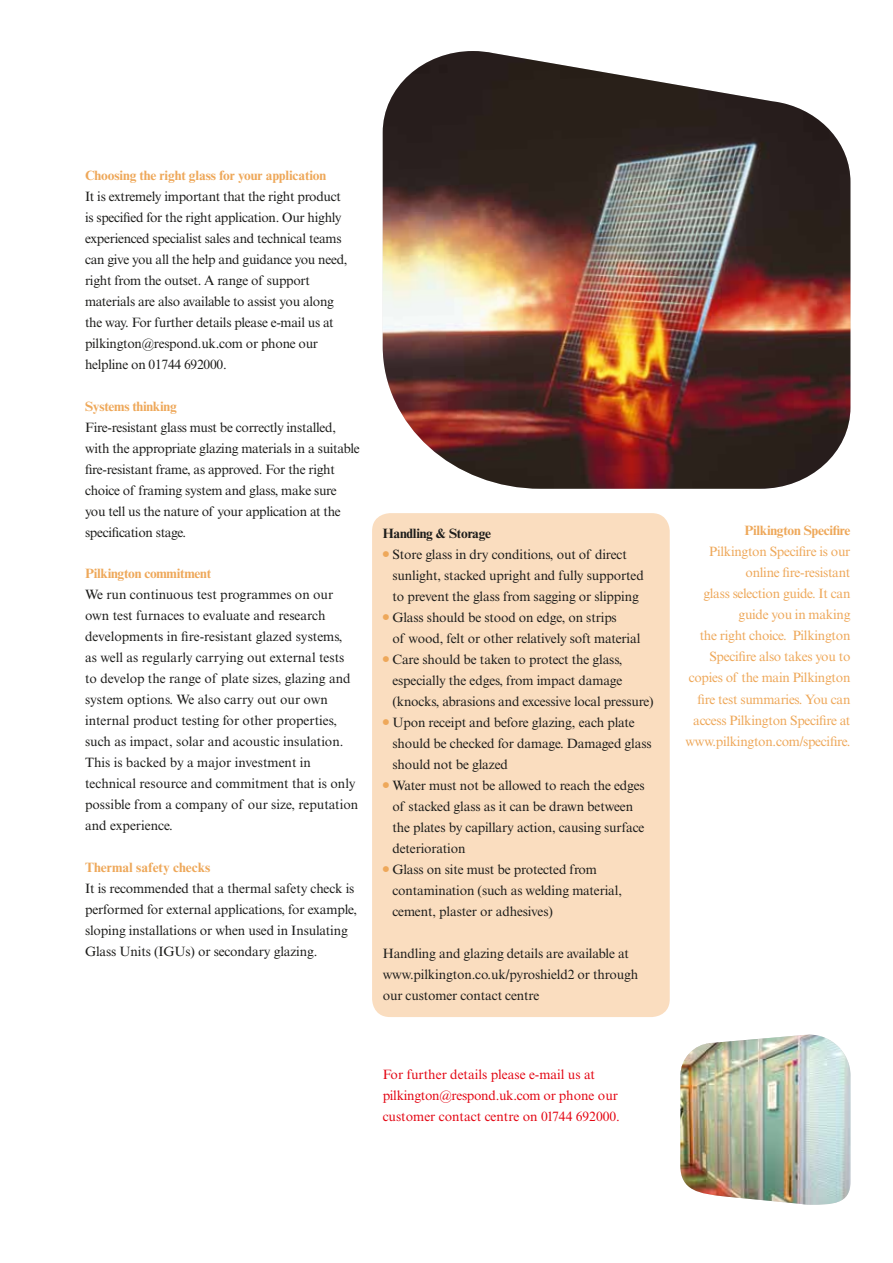
<style>
.page{position:relative;width:893px;height:1263px;background:#fff}
.page>*{position:absolute;margin:0;border:0;box-sizing:border-box;transform-origin:0 0}
.t1{font:13.5px/21px "Times NRMT";letter-spacing:-.01em;color:#1d1d1b}
.t2{font:13.5px/21px "Times NRMT";letter-spacing:-.02em;color:#eea85a;text-align:right}
.t3{font:13.5px/21px "Times NRMT";color:#e30613}
.t4{font:700 13.5px "Times NRMT";letter-spacing:-.02em;color:#eea85a}
.t5{font:700 13.5px "Times NRMT";color:#eea85a}
.t6{font:700 13.5px "Times NRMT";letter-spacing:-.02em;color:#1d1d1b}
</style>
<div class="page">
<div style="left:372px;top:513px;width:298px;height:504px;background:#faddbf;border-radius:18px"></div>
<img style="left:680px;top:1035px;width:170px;height:170px">
<img style="left:383px;top:51px;width:467px;height:438px">
<p class="t4" style="left:85px;top:167px;width:243px">Choosing the right glass for your application</p>
<p class="t1" style="left:85px;top:186px;width:264px">It is extremely important that the right product is specified for the right application. Our highly experienced specialist sales and technical teams can give you all the help and guidance you need, right from the outset. A range of support materials are also available to assist you along the way. For further details please e-mail us at pilkington@respond.uk.com or phone our helpline on 01744 692000.</p>
<p class="t4" style="left:85px;top:398px;width:93px">Systems thinking</p>
<p class="t1" style="left:85px;top:417px;width:276px">Fire-resistant glass must be correctly installed, with the appropriate glazing materials in a suitable fire-resistant frame, as approved. For the right choice of framing system and glass, make sure you tell us the nature of your application at the specification stage.</p>
<p class="t4" style="left:85px;top:565px;width:128px">Pilkington commitment</p>
<p class="t1" style="left:85px;top:584px;width:275px">We run continuous test programmes on our own test furnaces to evaluate and research developments in fire-resistant glazed systems,<br>as well as regularly carrying out external tests to develop the range of plate sizes, glazing and system options. We also carry out our own internal product testing for other properties, such as impact, solar and acoustic insulation.<br>This is backed by a major investment in technical resource and commitment that is only possible from a company of our size, reputation and experience.</p>
<p class="t5" style="left:85px;top:859px;width:127px">Thermal safety checks</p>
<p class="t1" style="left:85px;top:878px;width:274px">It is recommended that a thermal safety check is performed for external applications, for example, sloping installations or when used in Insulating Glass Units (IGUs) or secondary glazing.</p>
<p class="t6" style="left:383px;top:525px;width:110px">Handling &amp; Storage</p>
<p class="t1" style="left:392px;top:544px;width:253px;text-indent:-10px"><sup>●</sup> Store glass in dry conditions, out of direct sunlight, stacked upright and fully supported to prevent the glass from sagging or slipping</p>
<p class="t1" style="left:392px;top:607px;width:249px;text-indent:-10px"><sup>●</sup> Glass should be stood on edge, on strips<br>of wood, felt or other relatively soft material</p>
<p class="t1" style="left:392px;top:649px;width:263px;text-indent:-10px"><sup>●</sup> Care should be taken to protect the glass, especially the edges, from impact damage (knocks, abrasions and excessive local pressure)</p>
<p class="t1" style="left:392px;top:712px;width:261px;text-indent:-10px"><sup>●</sup> Upon receipt and before glazing, each plate should be checked for damage. Damaged glass should not be glazed</p>
<p class="t1" style="left:392px;top:775px;width:254px;text-indent:-10px"><sup>●</sup> Water must not be allowed to reach the edges of stacked glass as it can be drawn between the plates by capillary action, causing surface deterioration</p>
<p class="t1" style="left:392px;top:859px;width:231px;text-indent:-10px"><sup>●</sup> Glass on site must be protected from contamination (such as welding material, cement, plaster or adhesives)</p>
<p class="t1" style="left:383px;top:943px;width:257px">Handling and glazing details are available at www.pilkington.co.uk/pyroshield2 or through our customer contact centre</p>
<p class="t3" style="left:383px;top:1064px;width:239px">For further details please e-mail us at pilkington@respond.uk.com or phone our customer contact centre on 01744 692000.</p>
<p class="t4" style="left:744px;top:522px;width:108px">Pilkington Specifire</p>
<p class="t2" style="left:685px;top:541px;width:166px">Pilkington Specifire is our online fire-resistant<br>glass selection guide. It can guide you in making<br>the right choice. Pilkington<br>Specifire also takes you to copies of the main Pilkington fire test summaries. You can access Pilkington Specifire at www.pilkington.com/specifire.</p>
</div>
